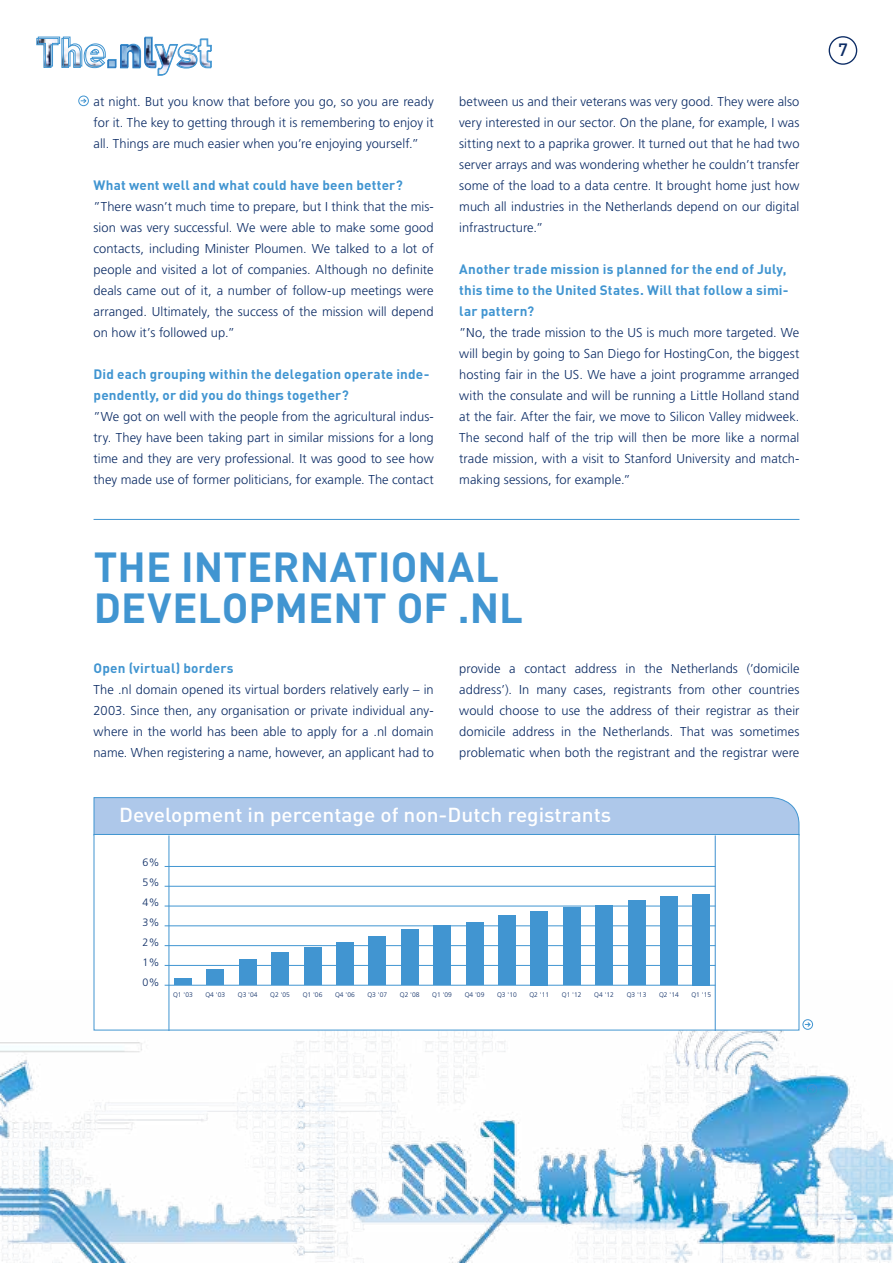
<style>
.page{position:relative;width:893px;height:1263px;background:#fff}
.page>*{position:absolute;margin:0;border:0;box-sizing:border-box;transform-origin:0 0}
.kop_1{font:700 41.55px "DIN Pro";color:#4195d1}
.t1{font:500 19.95px "DIN Pro";color:#fff;scale:1.05 1}
.t2{font:500 17.55px "DIN Pro";color:#0c2c65;scale:1.05 1}
.tussenkopje{font:700 13.5px/21px "DIN Pro";letter-spacing:.015em;color:#4195d1}
.bodytekst{font:300 12.9px/21px "Frutiger LT Std";letter-spacing:.005em;color:#0c2c65;text-align:justify}
.t3{font:300 10.65px/19.8px "Frutiger LT Std";color:#0c2c65;text-align:justify}
.t4{font:300 6.75px "Frutiger LT Std";color:#0c2c65}
</style>
<div class="page">
<img style="left:0;top:980px;width:893px;height:283px">
<div style="left:829px;top:36px;width:28px;height:29px;border:1px solid #0c2c65;border-radius:50%"></div>
<svg style="left:37px;top:37px;width:175px;height:39px"></svg>
<div style="left:807px;top:1084px;width:10px;height:10px;border:1px solid #4195d1;border-radius:50%"></div>
<svg style="left:809px;top:1086px;width:6px;height:6px"></svg>
<div style="left:78px;top:96px;width:11px;height:10px;border:1px solid #4195d1;border-radius:50%"></div>
<svg style="left:81px;top:98px;width:6px;height:6px"></svg>
<div style="left:803px;top:1019px;width:10px;height:11px;border:1px solid #4195d1;border-radius:50%"></div>
<svg style="left:805px;top:1021px;width:6px;height:6px"></svg>
<hr style="left:94px;top:519px;width:705px;height:1px;background:#4195d1">
<div style="left:93px;top:797px;width:707px;height:39px;background:#aec8ea"></div>
<div style="left:94px;top:834px;width:705px;height:196px;background:#fff"></div>
<div style="left:693px;top:894px;width:17px;height:91px;background:#4195d1"></div>
<div style="left:660px;top:897px;width:18px;height:88px;background:#4195d1"></div>
<div style="left:628px;top:901px;width:17px;height:84px;background:#4195d1"></div>
<div style="left:595px;top:906px;width:18px;height:79px;background:#4195d1"></div>
<div style="left:563px;top:907px;width:17px;height:78px;background:#4195d1"></div>
<div style="left:531px;top:911px;width:17px;height:74px;background:#4195d1"></div>
<div style="left:498px;top:915px;width:18px;height:70px;background:#4195d1"></div>
<div style="left:466px;top:922px;width:17px;height:63px;background:#4195d1"></div>
<div style="left:433px;top:925px;width:18px;height:60px;background:#4195d1"></div>
<div style="left:401px;top:929px;width:17px;height:56px;background:#4195d1"></div>
<div style="left:369px;top:936px;width:17px;height:49px;background:#4195d1"></div>
<div style="left:336px;top:942px;width:18px;height:43px;background:#4195d1"></div>
<div style="left:304px;top:947px;width:17px;height:38px;background:#4195d1"></div>
<div style="left:272px;top:953px;width:17px;height:32px;background:#4195d1"></div>
<div style="left:239px;top:960px;width:17px;height:25px;background:#4195d1"></div>
<div style="left:207px;top:969px;width:17px;height:16px;background:#4195d1"></div>
<div style="left:174px;top:979px;width:18px;height:6px;background:#4195d1"></div>
<hr style="left:169px;top:835px;width:1px;height:195px;background:#4195d1">
<hr style="left:715px;top:835px;width:1px;height:195px;background:#4195d1">
<hr style="left:165px;top:886px;width:550px;height:1px;background:#4195d1">
<hr style="left:165px;top:866px;width:550px;height:1px;background:#4195d1">
<hr style="left:165px;top:906px;width:550px;height:1px;background:#4195d1">
<hr style="left:165px;top:925px;width:550px;height:1px;background:#4195d1">
<hr style="left:165px;top:945px;width:550px;height:1px;background:#4195d1">
<hr style="left:165px;top:965px;width:550px;height:1px;background:#4195d1">
<hr style="left:165px;top:985px;width:550px;height:1px;background:#4195d1">
<div style="left:94px;top:834px;width:705px;height:196px;border:1px solid #4195d1"></div>
<p class="bodytekst" style="left:94px;top:91px;width:342px">at night. But you know that before you go, so you are ready for it. The key to getting through it is remembering to enjoy it all. Things are much easier when you’re enjoying yourself.”</p>
<p class="tussenkopje" style="left:94px;top:174px;width:311px">What went well and what could have been better?</p>
<p class="bodytekst" style="left:94px;top:196px;width:342px">”There wasn’t much time to prepare, but I think that the mis&shy;sion was very successful. We were able to make some good contacts, including Minister Ploumen. We talked to a lot of people and visited a lot of companies. Although no definite deals came out of it, a number of follow-up meetings were arranged. Ultimately, the success of the mission will depend on how it’s followed up.”</p>
<p class="tussenkopje" style="left:94px;top:363px;width:337px">Did each grouping within the delegation operate inde&shy;pendently, or did you do things together?</p>
<p class="bodytekst" style="left:94px;top:406px;width:342px">”We got on well with the people from the agricultural indus&shy;try. They have been taking part in similar missions for a long time and they are very professional. It was good to see how they made use of former politicians, for example. The contact</p>
<p class="bodytekst" style="left:459px;top:91px;width:342px">between us and their veterans was very good. They were also very interested in our sector. On the plane, for example, I was sitting next to a paprika grower. It turned out that he had two server arrays and was wondering whether he couldn’t transfer some of the load to a data centre. It brought home just how much all industries in the Netherlands depend on our digital infrastructure.”</p>
<p class="tussenkopje" style="left:459px;top:258px;width:331px">Another trade mission is planned for the end of July, this time to the United States. Will that follow a simi&shy;lar pattern?</p>
<p class="bodytekst" style="left:459px;top:322px;width:342px">”No, the trade mission to the US is much more targeted. We will begin by going to San Diego for HostingCon, the biggest hosting fair in the US. We have a joint programme arranged with the consulate and will be running a Little Holland stand at the fair. After the fair, we move to Silicon Valley midweek.<br>The second half of the trip will then be more like a normal trade mission, with a visit to Stanford University and match&shy;making sessions, for example.”</p>
<p class="kop_1" style="left:94px;top:538px;width:407px">THE INTERNATIONAL</p>
<p class="kop_1" style="left:94px;top:580px;width:431px">DEVELOPMENT OF .NL</p>
<p class="tussenkopje" style="left:94px;top:657px;width:142px">Open (virtual) borders</p>
<p class="bodytekst" style="left:94px;top:679px;width:342px">The .nl domain opened its virtual borders relatively early – in 2003. Since then, any organisation or private individual any&shy;where in the world has been able to apply for a .nl domain name. When registering a name, however, an applicant had to</p>
<p class="bodytekst" style="left:459px;top:658px;width:342px">provide a contact address in the Netherlands (’domicile address’). In many cases, registrants from other countries would choose to use the address of their registrar as their domicile address in the Netherlands. That was sometimes problematic when both the registrant and the registrar were</p>
<p class="t1" style="left:119px;top:801px;width:470px">Development in percentage of non-Dutch registrants</p>
<p class="t3" style="left:143px;top:853px;width:18px">6% 5% 4% 3% 2% 1% 0%</p>
<p class="t4" style="left:173px;top:991px;width:21px">Q1 '03</p>
<p class="t4" style="left:205px;top:991px;width:21px">Q4 '03</p>
<p class="t4" style="left:238px;top:991px;width:21px">Q3 '04</p>
<p class="t4" style="left:270px;top:991px;width:21px">Q2 '05</p>
<p class="t4" style="left:303px;top:991px;width:21px">Q1 '06</p>
<p class="t4" style="left:335px;top:991px;width:21px">Q4 '06</p>
<p class="t4" style="left:367px;top:991px;width:21px">Q3 '07</p>
<p class="t4" style="left:400px;top:991px;width:21px">Q2 '08</p>
<p class="t4" style="left:432px;top:991px;width:21px">Q1 '09</p>
<p class="t4" style="left:465px;top:991px;width:21px">Q4 '09</p>
<p class="t4" style="left:497px;top:991px;width:21px">Q3 '10</p>
<p class="t4" style="left:529px;top:991px;width:21px">Q2 '11</p>
<p class="t4" style="left:562px;top:991px;width:21px">Q1 '12</p>
<p class="t4" style="left:594px;top:991px;width:21px">Q4 '12</p>
<p class="t4" style="left:627px;top:991px;width:21px">Q3 '13</p>
<p class="t4" style="left:659px;top:991px;width:21px">Q2 '14</p>
<p class="t4" style="left:691px;top:991px;width:21px">Q1 '15</p>
<h3 class="t2" style="left:838px;top:38px;width:11px">7</h3>
</div>
